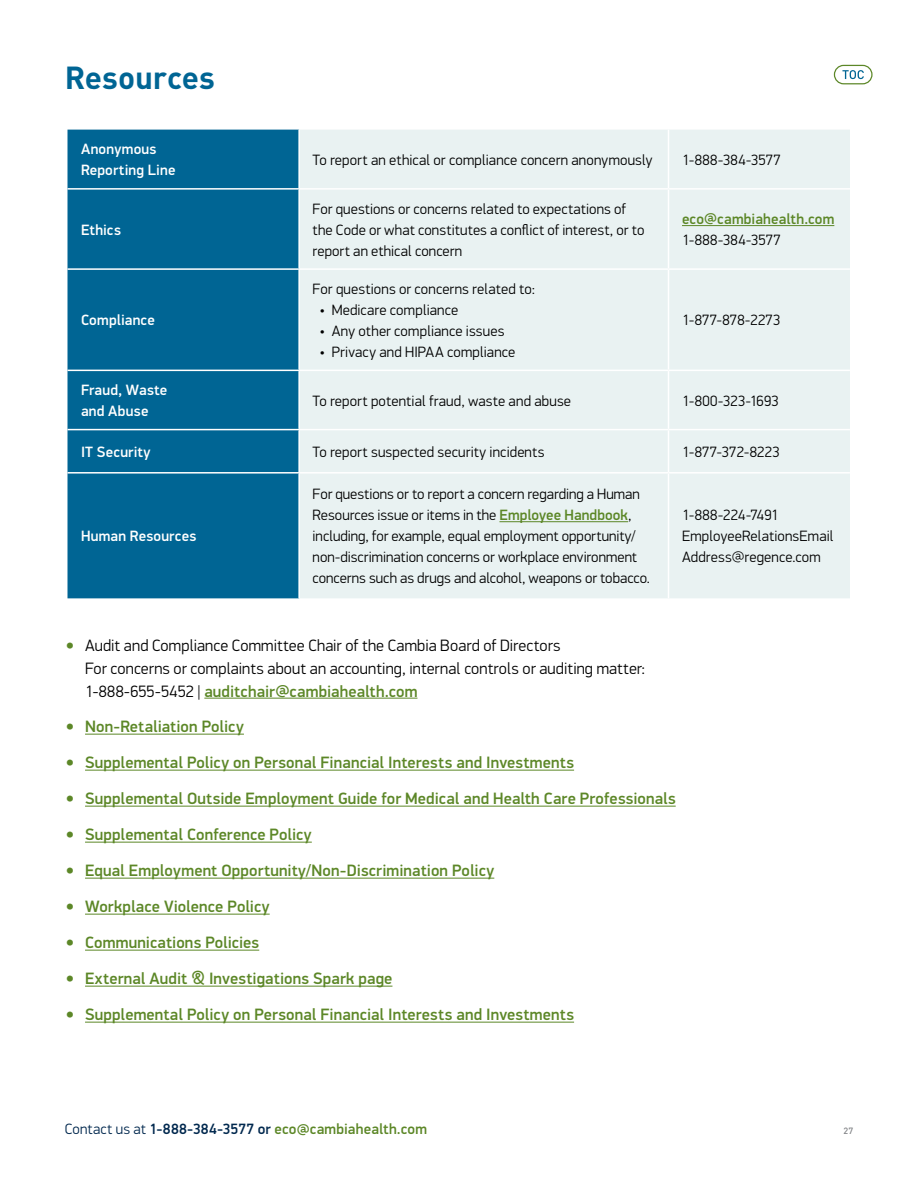
<style>
.page{position:relative;width:918px;height:1188px;background:#fff}
.page>*{position:absolute;margin:0;border:0;box-sizing:border-box;transform-origin:0 0}
.t1{font:700 31.5px "DIN Pro";letter-spacing:-.005em;color:#006594}
.t2{font:500 16.5px "PF Din Display Pro";letter-spacing:.01em;color:#5c8727}
.t3{font:300 16.5px/22.5px "PF Din Display Pro";letter-spacing:.005em;color:#000}
.t4{font:300 15px/21px "PF Din Display Pro";letter-spacing:.005em;color:#000}
.t5{font:500 15px/21px "PF Din Display Pro";letter-spacing:.015em;color:#fff}
.t6{font:500 15px "PF Din Display Pro";letter-spacing:.01em;color:#5c8727}
.t7{font:500 9px "DIN Pro";color:#808285}
.s1{font-weight:500;color:#5c8727}
.s2{font-size:27px;color:#5c8727}
.s3{font-weight:300;font-size:27px}
.s4{font-weight:300;color:#00284e}
.s5{color:#00284e}
</style>
<div class="page">
<hr style="left:204px;top:698px;width:213px;height:1px;background:#5c8727">
<hr style="left:85px;top:734px;width:159px;height:1px;background:#5c8727">
<hr style="left:85px;top:770px;width:489px;height:1px;background:#5c8727">
<hr style="left:85px;top:806px;width:591px;height:1px;background:#5c8727">
<hr style="left:85px;top:842px;width:227px;height:1px;background:#5c8727">
<hr style="left:85px;top:878px;width:409px;height:1px;background:#5c8727">
<hr style="left:85px;top:914px;width:185px;height:1px;background:#5c8727">
<hr style="left:85px;top:950px;width:174px;height:1px;background:#5c8727">
<hr style="left:85px;top:986px;width:307px;height:1px;background:#5c8727">
<hr style="left:85px;top:1022px;width:489px;height:1px;background:#5c8727">
<div style="left:68px;top:130px;width:230px;height:468px;background:#006594"></div>
<div style="left:300px;top:130px;width:550px;height:468px;background:#e9f2f2"></div>
<hr style="left:668px;top:130px;width:1px;height:58px;background:#fff">
<hr style="left:68px;top:188px;width:231px;height:2px;background:#fff">
<hr style="left:299px;top:188px;width:370px;height:2px;background:#fff">
<hr style="left:669px;top:188px;width:181px;height:2px;background:#fff">
<hr style="left:668px;top:190px;width:1px;height:78px;background:#fff">
<hr style="left:68px;top:268px;width:231px;height:2px;background:#fff">
<hr style="left:299px;top:268px;width:370px;height:2px;background:#fff">
<hr style="left:669px;top:268px;width:181px;height:2px;background:#fff">
<hr style="left:668px;top:270px;width:1px;height:100px;background:#fff">
<hr style="left:68px;top:370px;width:231px;height:1px;background:#fff">
<hr style="left:299px;top:370px;width:370px;height:1px;background:#fff">
<hr style="left:669px;top:370px;width:181px;height:1px;background:#fff">
<hr style="left:668px;top:371px;width:1px;height:58px;background:#fff">
<hr style="left:68px;top:429px;width:231px;height:1px;background:#fff">
<hr style="left:299px;top:429px;width:370px;height:1px;background:#fff">
<hr style="left:669px;top:429px;width:181px;height:1px;background:#fff">
<hr style="left:668px;top:430px;width:1px;height:42px;background:#fff">
<hr style="left:668px;top:474px;width:1px;height:124px;background:#fff">
<hr style="left:68px;top:472px;width:231px;height:2px;background:#fff">
<hr style="left:299px;top:472px;width:370px;height:2px;background:#fff">
<hr style="left:669px;top:472px;width:181px;height:2px;background:#fff">
<hr style="left:682px;top:225px;width:152px;height:1px;background:#5c8727">
<hr style="left:499px;top:521px;width:129px;height:1px;background:#5c8727">
<svg style="left:842px;top:70px;width:22px;height:9px"></svg>
<div style="left:834px;top:65px;width:39px;height:19px;border:1px solid #5c8727;border-radius:9px"></div>
<h1 class="t1" style="left:65px;top:51px;width:152px">Resources</h1>
<p class="t5" style="left:81px;top:139px;width:96px">Anonymous<br>Reporting Line</p>
<p class="t4" style="left:313px;top:149px;width:341px">To report an ethical or compliance concern anonymously</p>
<p class="t4" style="left:682px;top:149px;width:100px">1-888-384-3577</p>
<p class="t5" style="left:81px;top:219px;width:41px">Ethics</p>
<p class="t5" style="left:81px;top:310px;width:75px">Compliance</p>
<p class="t4" style="left:313px;top:198px;width:333px">For questions or concerns related to expectations of the Code or what constitutes a conflict of interest, or to report an ethical concern</p>
<p class="t6" style="left:682px;top:210px;width:154px">eco@cambiahealth.com</p>
<p class="t4" style="left:682px;top:230px;width:100px">1-888-384-3577</p>
<p class="t4" style="left:313px;top:278px;width:224px">For questions or concerns related to:</p>
<p class="t4" style="left:319px;top:299px;width:140px">• Medicare compliance</p>
<p class="t4" style="left:319px;top:320px;width:187px">• Any other compliance issues</p>
<p class="t4" style="left:319px;top:341px;width:198px">• Privacy and HIPAA compliance</p>
<p class="t4" style="left:682px;top:310px;width:100px">1-877-878-2273</p>
<p class="t5" style="left:81px;top:380px;width:88px">Fraud, Waste and Abuse</p>
<p class="t4" style="left:313px;top:390px;width:260px">To report potential fraud, waste and abuse</p>
<p class="t4" style="left:682px;top:390px;width:98px">1-800-323-1693</p>
<p class="t5" style="left:81px;top:442px;width:71px">IT Security</p>
<p class="t4" style="left:313px;top:441px;width:233px">To report suspected security incidents</p>
<p class="t4" style="left:682px;top:441px;width:99px">1-877-372-8223</p>
<p class="t5" style="left:81px;top:526px;width:117px">Human Resources</p>
<p class="t4" style="left:313px;top:484px;width:339px">For questions or to report a concern regarding a Human Resources issue or items in the <span class="s1">Employee Handbook</span>, including, for example, equal employment opportunity/ non-discrimination concerns or workplace environment concerns such as drugs and alcohol, weapons or tobacco.</p>
<p class="t4" style="left:682px;top:505px;width:153px">1-888-224-7491<br>EmployeeRelationsEmail<br>Address@regence.com</p>
<p class="t3" style="left:85px;top:635px;width:562px;text-indent:-20px"><span class="s2">•</span> Audit and Compliance Committee Chair of the Cambia Board of Directors<br>For concerns or complaints about an accounting, internal controls or auditing matter:<br>1-888-655-5452 | <span class="s1">auditchair@cambiahealth.com</span></p>
<p class="t2" style="left:65px;top:717px;width:181px"><span class="s3">•</span> Non-Retaliation Policy</p>
<p class="t2" style="left:65px;top:753px;width:511px"><span class="s3">•</span> Supplemental Policy on Personal Financial Interests and Investments</p>
<p class="t2" style="left:65px;top:789px;width:612px"><span class="s3">•</span> Supplemental Outside Employment Guide for Medical and Health Care Professionals</p>
<p class="t2" style="left:65px;top:825px;width:249px"><span class="s3">•</span> Supplemental Conference Policy</p>
<p class="t2" style="left:65px;top:861px;width:431px"><span class="s3">•</span> Equal Employment Opportunity/Non-Discrimination Policy</p>
<p class="t2" style="left:65px;top:897px;width:206px"><span class="s3">•</span> Workplace Violence Policy</p>
<p class="t2" style="left:65px;top:933px;width:196px"><span class="s3">•</span> Communications Policies</p>
<p class="t2" style="left:65px;top:969px;width:329px"><span class="s3">•</span> External Audit &amp; Investigations Spark page</p>
<p class="t2" style="left:65px;top:1005px;width:511px"><span class="s3">•</span> Supplemental Policy on Personal Financial Interests and Investments</p>
<p class="t6" style="left:65px;top:1120px;width:364px"><span class="s4">Contact us at</span> <span class="s5">1-888-384-3577 or</span> eco@cambiahealth.com</p>
<p class="t7" style="left:844px;top:1123px;width:11px">27</p>
</div>
